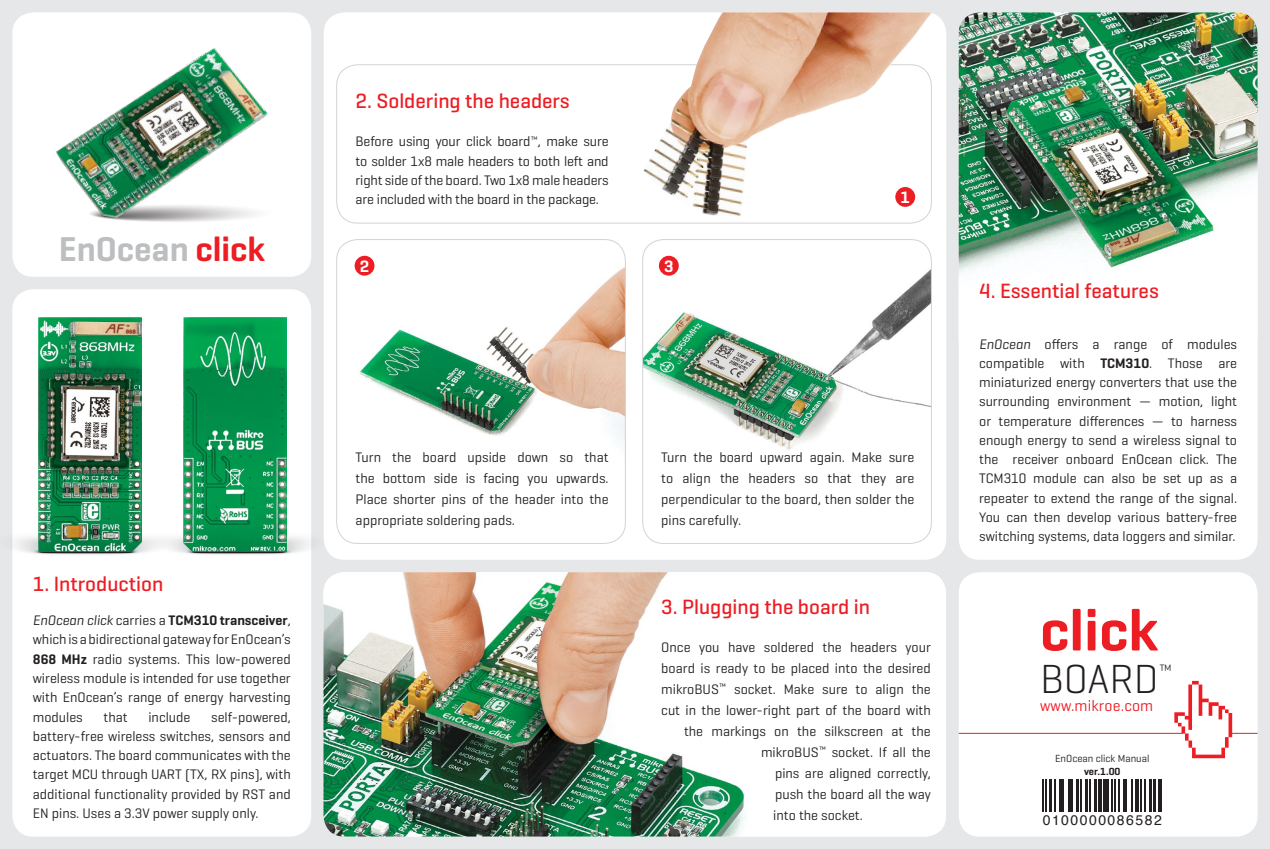
<style>
.page{position:relative;width:1270px;height:849px;background:#fff}
.page>*{position:absolute;margin:0;border:0;box-sizing:border-box;transform-origin:0 0}
.t1{font:600 59.5px "Geogrotesque";color:#ed1d24}
.t2{font:300 41.3px "Geogrotesque";color:#231f20}
.t3{font:600 35px "Geogrotesque";color:#bcbec0}
.t4{font:500 21px "Geogrotesque";color:#ed1d24}
.t5{font:600 16.8px "Geogrotesque";color:#fff}
.t6{font:15.75px "Geogrotesque";letter-spacing:.01em;color:#ed1d24}
.t7{font:300 15.22px "Geogrotesque";color:#231f20}
.t8{font:14px/19.2px "Geogrotesque";color:#231f20;text-align:justify}
.t9{font:14px "Helvetica";letter-spacing:.105em;color:#231f20}
.t10{font:10.5px "Geogrotesque";color:#231f20}
.t11{font:600 10.5px "Geogrotesque";color:#231f20}
.s1{color:#ed1d24}
.s2{font-style:italic}
.s3{font-weight:600}
</style>
<div class="page">
<div style="left:0;top:0;width:1270px;height:848px;background:#e6e7e8"></div>
<div style="left:959px;top:12px;width:299px;height:547px;background:#fff;border-radius:21px"></div>
<img style="left:959px;top:12px;width:299px;height:261px">
<div style="left:12px;top:12px;width:299px;height:265px;background:#fff;border-radius:21px"></div>
<div style="left:12px;top:289px;width:299px;height:547px;background:#fff;border-radius:21px"></div>
<div style="left:324px;top:12px;width:622px;height:547px;background:#fff;border-radius:21px"></div>
<img style="left:323px;top:572px;width:623px;height:264px">
<img style="left:338px;top:239px;width:287px;height:304px">
<div style="left:336px;top:239px;width:290px;height:304px;border:1px solid #d1d3d4;border-radius:21px"></div>
<img style="left:644px;top:252px;width:286px;height:198px">
<div style="left:642px;top:239px;width:290px;height:304px;border:1px solid #d1d3d4;border-radius:21px"></div>
<div style="left:336px;top:64px;width:596px;height:159px;border:1px solid #d1d3d4;border-radius:21px"></div>
<div style="left:355px;top:256px;width:19px;height:19px;background:#ed1d24;border-radius:50%"></div>
<div style="left:659px;top:256px;width:20px;height:19px;background:#ed1d24;border-radius:50%"></div>
<div style="left:959px;top:572px;width:299px;height:264px;background:#fff;border-radius:21px"></div>
<hr style="left:959px;top:732px;width:224px;height:1px;background:#ed1d24">
<img style="left:643px;top:12px;width:289px;height:204px">
<div style="left:895px;top:187px;width:20px;height:20px;background:#ed1d24;border-radius:50%"></div>
<svg style="left:1174px;top:680px;width:84px;height:78px"></svg>
<img style="left:56px;top:48px;width:212px;height:174px">
<img style="left:12px;top:529px;width:132px;height:26px">
<img style="left:144px;top:536px;width:189px;height:20px">
<img style="left:39px;top:317px;width:103px;height:234px">
<img style="left:183px;top:317px;width:104px;height:234px">
<hr style="left:1043px;top:779px;width:1px;height:32px;background:#231f20">
<hr style="left:1045px;top:779px;width:1px;height:32px;background:#231f20">
<hr style="left:1049px;top:779px;width:2px;height:32px;background:#231f20">
<hr style="left:1054px;top:779px;width:1px;height:32px;background:#231f20">
<hr style="left:1059px;top:779px;width:3px;height:32px;background:#231f20">
<hr style="left:1063px;top:779px;width:1px;height:32px;background:#231f20">
<hr style="left:1068px;top:779px;width:2px;height:32px;background:#231f20">
<hr style="left:1072px;top:779px;width:1px;height:32px;background:#231f20">
<hr style="left:1077px;top:779px;width:2px;height:32px;background:#231f20">
<hr style="left:1080px;top:779px;width:2px;height:32px;background:#231f20">
<hr style="left:1085px;top:779px;width:3px;height:32px;background:#231f20">
<hr style="left:1089px;top:779px;width:1px;height:32px;background:#231f20">
<hr style="left:1094px;top:779px;width:3px;height:32px;background:#231f20">
<hr style="left:1098px;top:779px;width:1px;height:32px;background:#231f20">
<hr style="left:1100px;top:779px;width:2px;height:32px;background:#231f20">
<hr style="left:1103px;top:779px;width:1px;height:32px;background:#231f20">
<hr style="left:1105px;top:779px;width:4px;height:32px;background:#231f20">
<hr style="left:1112px;top:779px;width:1px;height:32px;background:#231f20">
<hr style="left:1114px;top:779px;width:1px;height:32px;background:#231f20">
<hr style="left:1118px;top:779px;width:1px;height:32px;background:#231f20">
<hr style="left:1123px;top:779px;width:1px;height:32px;background:#231f20">
<hr style="left:1125px;top:779px;width:2px;height:32px;background:#231f20">
<hr style="left:1132px;top:779px;width:1px;height:32px;background:#231f20">
<hr style="left:1135px;top:779px;width:4px;height:32px;background:#231f20">
<hr style="left:1140px;top:779px;width:2px;height:32px;background:#231f20">
<hr style="left:1144px;top:779px;width:1px;height:32px;background:#231f20">
<hr style="left:1149px;top:779px;width:3px;height:32px;background:#231f20">
<hr style="left:1153px;top:779px;width:3px;height:32px;background:#231f20">
<hr style="left:1158px;top:779px;width:1px;height:32px;background:#231f20">
<hr style="left:1161px;top:779px;width:1px;height:32px;background:#231f20">
<h3 class="t3" style="left:59px;top:227px;width:207px">EnOcean <span class="s1">click</span></h3>
<h3 class="t4" style="left:33px;top:571px;width:132px">1. Introduction</h3>
<p class="t8" style="left:33px;top:610px;width:259px"><span class="s2">EnOcean click</span> carries a <span class="s3">TCM310 transceiver</span>, which is a bidirectional gateway for EnOcean’s <span class="s3">868 MHz</span> radio systems. This low-powered wireless module is intended for use together with EnOcean’s range of energy harvesting modules</p>
<p class="t8" style="left:33px;top:706px;width:259px;text-indent:178px">self-powered, battery-free wireless switches, sensors and actuators. The board communicates with the target MCU through UART (TX, RX pins), with additional functionality provided by RST and EN pins. Uses a 3.3V power supply only.</p>
<p class="t8" style="left:104px;top:706px;width:26px">that</p>
<p class="t8" style="left:148px;top:706px;width:44px">include</p>
<h3 class="t4" style="left:356px;top:87px;width:216px">2. Soldering the headers</h3>
<p class="t8" style="left:356px;top:131px;width:254px">Before using your click board<sup>™</sup>, make sure to solder 1x8 male headers to both left and right side of the board. Two 1x8 male headers are included with the board in the package.</p>
<p class="t5" style="left:360px;top:255px;width:11px">2</p>
<p class="t5" style="left:664px;top:255px;width:11px">3</p>
<p class="t5" style="left:900px;top:187px;width:11px">1</p>
<p class="t8" style="left:356px;top:446px;width:254px;line-height:21px">Turn the board upside down so that the bottom side is facing you upwards.<br>Place shorter pins of the header into the appropriate soldering pads.</p>
<p class="t8" style="left:661px;top:446px;width:255px;line-height:21px">Turn the board upward again. Make sure to align the headers so that they are perpendicular to the board, then solder the pins carefully.</p>
<h3 class="t4" style="left:661px;top:593px;width:210px">3. Plugging the board in</h3>
<p class="t8" style="left:661px;top:636px;width:271px">Once you have soldered the headers your</p>
<p class="t8" style="left:661px;top:657px;width:271px">board is ready to be placed into the desired</p>
<p class="t8" style="left:661px;top:678px;width:271px">mikroBUS<sup>™</sup> socket. Make sure to align the</p>
<p class="t8" style="left:661px;top:699px;width:271px">cut in the lower-right part of the board with</p>
<p class="t8" style="left:684px;top:720px;width:248px">the markings on the silkscreen at the</p>
<p class="t8" style="left:761px;top:741px;width:171px">mikroBUS<sup>™</sup> socket. If all the</p>
<p class="t8" style="left:775px;top:762px;width:157px">pins are aligned correctly,</p>
<p class="t8" style="left:775px;top:783px;width:157px">push the board all the way</p>
<p class="t8" style="left:773px;top:804px;width:91px">into the socket.</p>
<h3 class="t4" style="left:979px;top:278px;width:181px">4. Essential features</h3>
<p class="t8" style="left:979px;top:333px;width:259px"><span class="s2">EnOcean</span> offers a range of modules compatible with <span class="s3">TCM310</span>. Those are miniaturized energy converters that use the surrounding environment — motion, light or temperature differences — to harness enough energy to send a wireless signal to the receiver onboard EnOcean click. The TCM310 module can also be set up as a repeater to extend the range of the signal.<br>You can then develop various battery-free switching systems, data loggers and similar.</p>
<h1 class="t1" style="left:1040px;top:593px;width:119px">click</h1>
<h2 class="t2" style="left:1040px;top:652px;width:120px">BOARD</h2>
<p class="t7" style="left:1158px;top:660px;width:15px">™</p>
<p class="t6" style="left:1040px;top:696px;width:115px">www.mikroe.com</p>
<p class="t10" style="left:1055px;top:752px;width:96px">EnOcean click Manual</p>
<p class="t11" style="left:1084px;top:764px;width:38px">ver.1.00</p>
<p class="t9" style="left:1043px;top:808px;width:120px">0100000086582</p>
</div>
